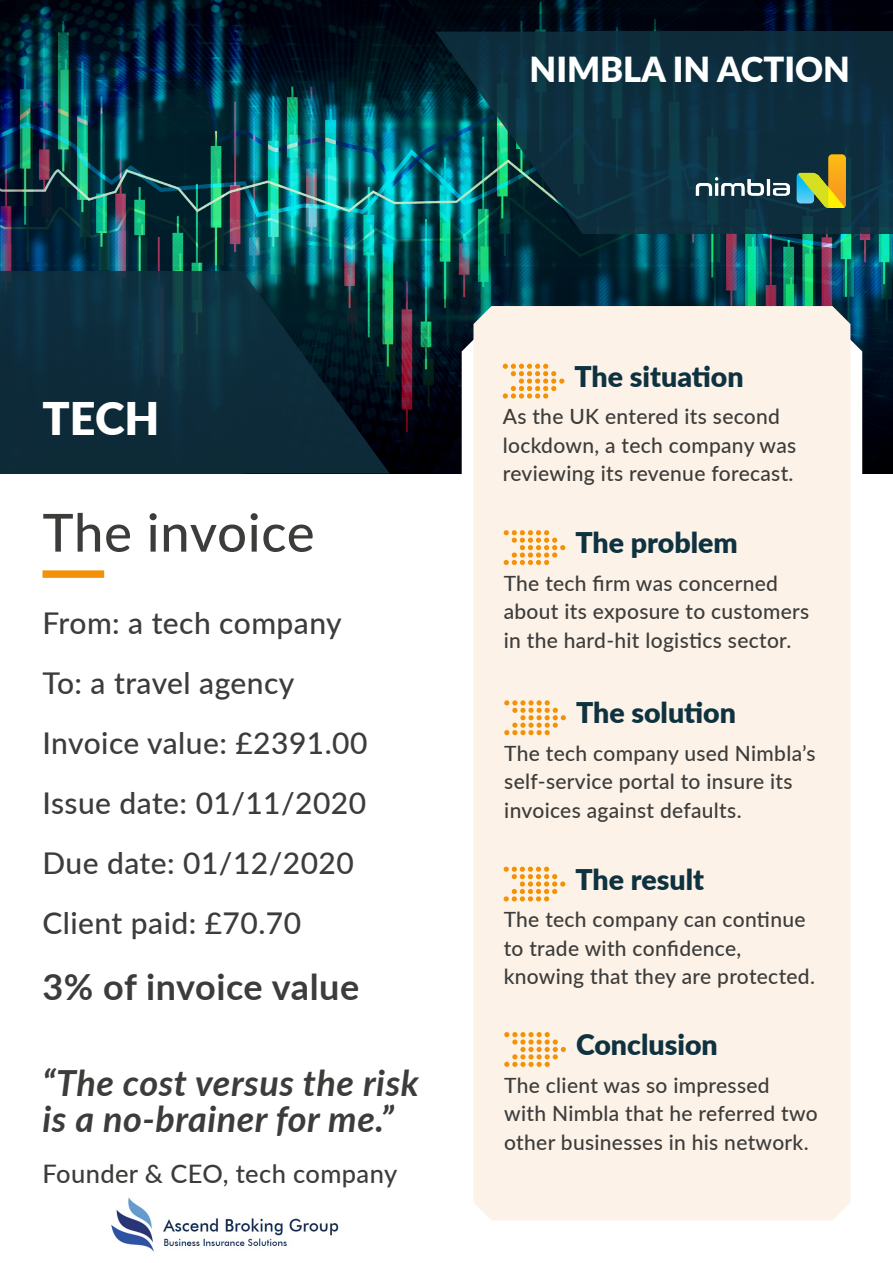
<style>
.page{position:relative;width:893px;height:1263px;background:#fff}
.page>*{position:absolute;margin:0;border:0;box-sizing:border-box;transform-origin:0 0}
.t1{font:500 52.5px "Lato";letter-spacing:.01em;color:#3c3c3b}
.t2{font:900 45px "Lato";color:#fff}
.t3{font:italic 700 36px/36px "Lato";letter-spacing:.015em;color:#3c3c3b}
.t4{font:700 36px "Lato";letter-spacing:.015em;color:#3c3c3b}
.t5{font:900 34.5px "Lato";color:#fff}
.t6{font:500 30px/60px "Lato";letter-spacing:.015em;color:#3c3c3b}
.t7{font:900 28.5px "Lato";color:#0e3240}
.t8{font:500 25.5px "Lato";letter-spacing:.015em;color:#3c3c3b}
.t9{font:500 21px/28.5px "Lato";letter-spacing:.015em;color:#3c3c3b}
</style>
<div class="page">
<img style="left:0;top:0;width:893px;height:473px">
<svg style="left:435px;top:14px;width:458px;height:18px;background:#000a18"></svg>
<svg style="left:462px;top:327px;width:400px;height:875px"></svg>
<div style="left:473px;top:306px;width:377px;height:914px;background:#fdf2e7"></div>
<svg style="left:503px;top:364px;width:61px;height:34px;background:#f9d5a4"></svg>
<svg style="left:504px;top:530px;width:61px;height:35px;background:#f9d5a5"></svg>
<svg style="left:504px;top:700px;width:62px;height:35px;background:#fad6a6"></svg>
<svg style="left:504px;top:867px;width:61px;height:34px;background:#f9d5a4"></svg>
<svg style="left:504px;top:1032px;width:62px;height:35px;background:#f9d6a6"></svg>
<div style="left:43px;top:570px;width:61px;height:8px;background:#f39207"></div>
<svg style="left:582px;top:32px;width:311px;height:202px;background:#0d2f40"></svg>
<svg style="left:435px;top:32px;width:147px;height:202px;background:#09434a"></svg>
<div style="left:0;top:271px;width:243px;height:203px;background:#103140"></div>
<svg style="left:243px;top:271px;width:147px;height:203px;background:#082a34"></svg>
<img style="left:693px;top:150px;width:157px;height:57px">
<img style="left:111px;top:1197px;width:228px;height:55px">
<h3 class="t5" style="left:530px;top:43px;width:322px">NIMBLA IN ACTION</h3>
<h2 class="t2" style="left:43px;top:384px;width:118px">TECH</h2>
<h1 class="t1" style="left:43px;top:495px;width:274px">The invoice</h1>
<h3 class="t6" style="left:43px;top:592px;width:326px">From: a tech company<br>To: a travel agency<br>Invoice value: £2391.00<br>Issue date: 01/11/2020<br>Due date: 01/12/2020<br>Client paid: £70.70</h3>
<h3 class="t4" style="left:43px;top:960px;width:318px">3% of invoice value</h3>
<h3 class="t3" style="left:43px;top:1063px;width:378px">“The cost versus the risk is a no-brainer for me.”</h3>
<p class="t8" style="left:43px;top:1155px;width:356px">Founder &amp; CEO, tech company</p>
<h3 class="t7" style="left:574px;top:355px;width:171px">The situation</h3>
<p class="t9" style="left:503px;top:401px;width:295px">As the UK entered its second lockdown, a tech company was reviewing its revenue forecast.</p>
<h3 class="t7" style="left:575px;top:521px;width:164px">The problem</h3>
<p class="t9" style="left:504px;top:568px;width:307px">The tech firm was concerned about its exposure to customers in the hard-hit logistics sector.</p>
<h3 class="t7" style="left:576px;top:691px;width:162px">The solution</h3>
<p class="t9" style="left:504px;top:738px;width:313px">The tech company used Nimbla’s self-service portal to insure its invoices against defaults.</p>
<h3 class="t7" style="left:575px;top:858px;width:130px">The result</h3>
<p class="t9" style="left:504px;top:904px;width:313px">The tech company can continue to trade with confidence, knowing that they are protected.</p>
<h3 class="t7" style="left:576px;top:1023px;width:143px">Conclusion</h3>
<p class="t9" style="left:504px;top:1070px;width:315px">The client was so impressed<br>with Nimbla that he referred two other businesses in his network.</p>
</div>
